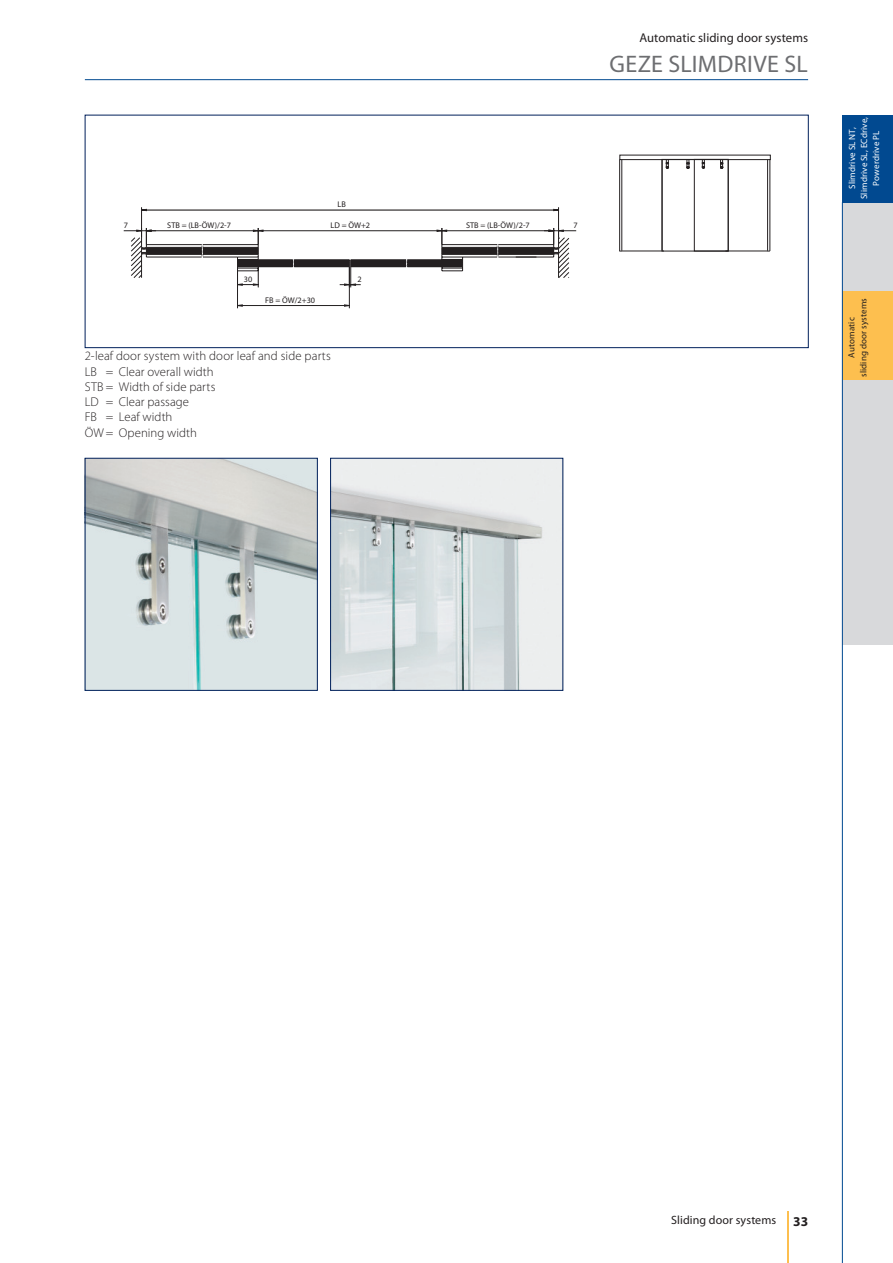
<style>
.page{position:relative;width:893px;height:1263px;background:#fff}
.page>*{position:absolute;margin:0;border:0;box-sizing:border-box;transform-origin:0 0}
.t1{font:24px "Myriad Pro";letter-spacing:.015em;color:#6d6e71}
.t2{font:700 13.5px "Myriad Pro";color:#231f20}
.t3{font:300 12.75px/15.5px "Myriad Pro";letter-spacing:.005em;color:#231f20}
.t4{font:12.75px "Myriad Pro";letter-spacing:.005em;color:#231f20}
.t5{font:12px "Myriad Pro";letter-spacing:.01em;color:#231f20}
.t6{font:9px/12px "Myriad Pro";letter-spacing:.015em;color:#fff;text-align:center}
.t7{font:9px/12px "Myriad Pro";letter-spacing:.015em;color:#231f20;text-align:center}
.t8{font:8.25px "Myriad Pro";color:#231f20}
</style>
<div class="page">
<hr style="left:85px;top:79px;width:723px;height:1px;background:#014990">
<hr style="left:786px;top:1212px;width:2px;height:51px;background:#fdbf4f">
<div style="left:842px;top:115px;width:50px;height:88px;background:#014990"></div>
<div style="left:842px;top:203px;width:50px;height:88px;background:#d8d9db"></div>
<div style="left:842px;top:380px;width:50px;height:88px;background:#d8d9db"></div>
<div style="left:842px;top:468px;width:50px;height:88px;background:#d8d9db"></div>
<div style="left:842px;top:556px;width:50px;height:88px;background:#d8d9db"></div>
<div style="left:842px;top:291px;width:50px;height:89px;background:#fdbf4f"></div>
<hr style="left:842px;top:202px;width:1px;height:1061px;background:#014990">
<hr style="left:203px;top:247px;width:55px;height:1px;background:#231f20">
<hr style="left:498px;top:247px;width:55px;height:1px;background:#231f20">
<hr style="left:146px;top:247px;width:56px;height:1px;background:#231f20">
<hr style="left:442px;top:247px;width:55px;height:1px;background:#231f20">
<hr style="left:203px;top:257px;width:34px;height:1px;background:#231f20">
<svg style="left:201px;top:245px;width:3px;height:12px"></svg>
<hr style="left:203px;top:244px;width:55px;height:1px;background:#231f20">
<hr style="left:146px;top:244px;width:56px;height:1px;background:#231f20">
<hr style="left:146px;top:257px;width:56px;height:1px;background:#231f20">
<hr style="left:442px;top:244px;width:55px;height:1px;background:#231f20">
<hr style="left:498px;top:244px;width:55px;height:1px;background:#231f20">
<hr style="left:498px;top:257px;width:55px;height:1px;background:#231f20">
<hr style="left:462px;top:257px;width:35px;height:1px;background:#231f20">
<svg style="left:497px;top:245px;width:2px;height:12px"></svg>
<hr style="left:141px;top:210px;width:417px;height:1px;background:#231f20">
<hr style="left:558px;top:207px;width:1px;height:31px;background:#231f20">
<hr style="left:141px;top:207px;width:1px;height:31px;background:#231f20">
<hr style="left:237px;top:305px;width:112px;height:1px;background:#231f20">
<hr style="left:349px;top:267px;width:1px;height:41px;background:#231f20">
<hr style="left:237px;top:271px;width:1px;height:37px;background:#231f20">
<svg style="left:340px;top:260px;width:21px;height:27px"></svg>
<hr style="left:442px;top:230px;width:111px;height:1px;background:#231f20">
<hr style="left:258px;top:230px;width:184px;height:1px;background:#231f20">
<svg style="left:437px;top:228px;width:26px;height:44px"></svg>
<hr style="left:146px;top:230px;width:112px;height:1px;background:#231f20">
<svg style="left:235px;top:228px;width:28px;height:59px"></svg>
<svg style="left:544px;top:228px;width:32px;height:50px"></svg>
<svg style="left:124px;top:228px;width:32px;height:50px"></svg>
<hr style="left:442px;top:248px;width:55px;height:1px;background:#231f20">
<hr style="left:442px;top:249px;width:55px;height:1px;background:#231f20">
<hr style="left:442px;top:250px;width:55px;height:1px;background:#231f20">
<hr style="left:442px;top:251px;width:55px;height:1px;background:#231f20">
<hr style="left:442px;top:252px;width:55px;height:1px;background:#231f20">
<hr style="left:442px;top:253px;width:55px;height:1px;background:#231f20">
<hr style="left:442px;top:254px;width:55px;height:1px;background:#231f20">
<hr style="left:237px;top:260px;width:56px;height:1px;background:#231f20">
<hr style="left:237px;top:261px;width:56px;height:1px;background:#231f20">
<hr style="left:237px;top:262px;width:56px;height:1px;background:#231f20">
<hr style="left:237px;top:263px;width:56px;height:1px;background:#231f20">
<hr style="left:237px;top:264px;width:56px;height:1px;background:#231f20">
<hr style="left:237px;top:265px;width:56px;height:1px;background:#231f20">
<hr style="left:237px;top:266px;width:56px;height:1px;background:#231f20">
<hr style="left:294px;top:260px;width:55px;height:1px;background:#231f20">
<hr style="left:294px;top:261px;width:55px;height:1px;background:#231f20">
<hr style="left:294px;top:262px;width:55px;height:1px;background:#231f20">
<hr style="left:294px;top:263px;width:55px;height:1px;background:#231f20">
<hr style="left:294px;top:264px;width:55px;height:1px;background:#231f20">
<hr style="left:294px;top:265px;width:55px;height:1px;background:#231f20">
<hr style="left:294px;top:266px;width:55px;height:1px;background:#231f20">
<hr style="left:351px;top:260px;width:55px;height:1px;background:#231f20">
<hr style="left:351px;top:261px;width:55px;height:1px;background:#231f20">
<hr style="left:351px;top:262px;width:55px;height:1px;background:#231f20">
<hr style="left:351px;top:263px;width:55px;height:1px;background:#231f20">
<hr style="left:351px;top:264px;width:55px;height:1px;background:#231f20">
<hr style="left:351px;top:265px;width:55px;height:1px;background:#231f20">
<hr style="left:351px;top:266px;width:55px;height:1px;background:#231f20">
<hr style="left:407px;top:260px;width:55px;height:1px;background:#231f20">
<hr style="left:407px;top:261px;width:55px;height:1px;background:#231f20">
<hr style="left:407px;top:262px;width:55px;height:1px;background:#231f20">
<hr style="left:407px;top:263px;width:55px;height:1px;background:#231f20">
<hr style="left:407px;top:264px;width:55px;height:1px;background:#231f20">
<hr style="left:407px;top:265px;width:55px;height:1px;background:#231f20">
<hr style="left:407px;top:266px;width:55px;height:1px;background:#231f20">
<hr style="left:498px;top:248px;width:55px;height:1px;background:#231f20">
<hr style="left:498px;top:249px;width:55px;height:1px;background:#231f20">
<hr style="left:498px;top:250px;width:55px;height:1px;background:#231f20">
<hr style="left:498px;top:251px;width:55px;height:1px;background:#231f20">
<hr style="left:498px;top:252px;width:55px;height:1px;background:#231f20">
<hr style="left:498px;top:253px;width:55px;height:1px;background:#231f20">
<hr style="left:498px;top:254px;width:55px;height:1px;background:#231f20">
<hr style="left:146px;top:248px;width:56px;height:1px;background:#231f20">
<hr style="left:146px;top:249px;width:56px;height:1px;background:#231f20">
<hr style="left:146px;top:250px;width:56px;height:1px;background:#231f20">
<hr style="left:146px;top:251px;width:56px;height:1px;background:#231f20">
<hr style="left:146px;top:252px;width:56px;height:1px;background:#231f20">
<hr style="left:146px;top:253px;width:56px;height:1px;background:#231f20">
<hr style="left:146px;top:254px;width:56px;height:1px;background:#231f20">
<hr style="left:203px;top:248px;width:55px;height:1px;background:#231f20">
<hr style="left:203px;top:249px;width:55px;height:1px;background:#231f20">
<hr style="left:203px;top:250px;width:55px;height:1px;background:#231f20">
<hr style="left:203px;top:251px;width:55px;height:1px;background:#231f20">
<hr style="left:203px;top:252px;width:55px;height:1px;background:#231f20">
<hr style="left:203px;top:253px;width:55px;height:1px;background:#231f20">
<hr style="left:203px;top:254px;width:55px;height:1px;background:#231f20">
<hr style="left:767px;top:160px;width:1px;height:91px;background:#231f20">
<hr style="left:725px;top:251px;width:42px;height:1px;background:#231f20">
<div style="left:694px;top:159px;width:34px;height:92px;border:1px solid #231f20"></div>
<hr style="left:769px;top:159px;width:1px;height:92px;background:#231f20">
<div style="left:619px;top:155px;width:151px;height:5px;border:1px solid #231f20"></div>
<hr style="left:621px;top:251px;width:43px;height:1px;background:#231f20">
<hr style="left:621px;top:160px;width:1px;height:91px;background:#231f20">
<hr style="left:619px;top:159px;width:1px;height:92px;background:#231f20">
<svg style="left:666px;top:160px;width:3px;height:9px"></svg>
<svg style="left:720px;top:160px;width:3px;height:9px"></svg>
<svg style="left:686px;top:160px;width:3px;height:9px"></svg>
<svg style="left:702px;top:160px;width:3px;height:9px"></svg>
<hr style="left:662px;top:159px;width:1px;height:91px;background:#231f20">
<div style="left:85px;top:115px;width:723px;height:233px;border:1px solid #00205b"></div>
<img style="left:87px;top:460px;width:228px;height:229px">
<div style="left:85px;top:458px;width:232px;height:233px;border:1px solid #00205b"></div>
<img style="left:332px;top:460px;width:229px;height:229px">
<div style="left:330px;top:458px;width:233px;height:233px;border:1px solid #00205b"></div>
<p class="t4" style="left:639px;top:32px;width:170px">Automatic sliding door systems</p>
<h1 class="t1" style="left:609px;top:53px;width:200px">GEZE SLIMDRIVE SL</h1>
<p class="t8" style="left:337px;top:200px;width:10px">LB</p>
<p class="t8" style="left:124px;top:221px;width:6px">7</p>
<p class="t8" style="left:167px;top:221px;width:65px">STB = (LB-ÖW)/2-7</p>
<p class="t8" style="left:330px;top:221px;width:41px">LD = ÖW+2</p>
<p class="t8" style="left:466px;top:221px;width:65px">STB = (LB-ÖW)/2-7</p>
<p class="t8" style="left:573px;top:221px;width:6px">7</p>
<p class="t8" style="left:244px;top:275px;width:10px">30</p>
<p class="t8" style="left:357px;top:275px;width:6px">2</p>
<p class="t8" style="left:265px;top:297px;width:51px">FB = ÖW/2+30</p>
<p class="t3" style="left:85px;top:349px;width:247px">2-leaf door system with door leaf and side parts<br>LB = Clear overall width<br>STB = Width of side parts<br>LD = Clear passage<br>FB = Leaf width<br>ÖW = Opening width</p>
<p class="t6" style="left:846px;top:199px;width:84px;rotate:-90deg">Slimdrive SL NT,<br>Slimdrive SL, ECdrive,<br>Powerdrive PL</p>
<p class="t7" style="left:845px;top:377px;width:81px;rotate:-90deg">Automatic<br>sliding door systems</p>
<p class="t5" style="left:671px;top:1214px;width:106px">Sliding door systems</p>
<p class="t2" style="left:793px;top:1216px;width:16px">33</p>
</div>
